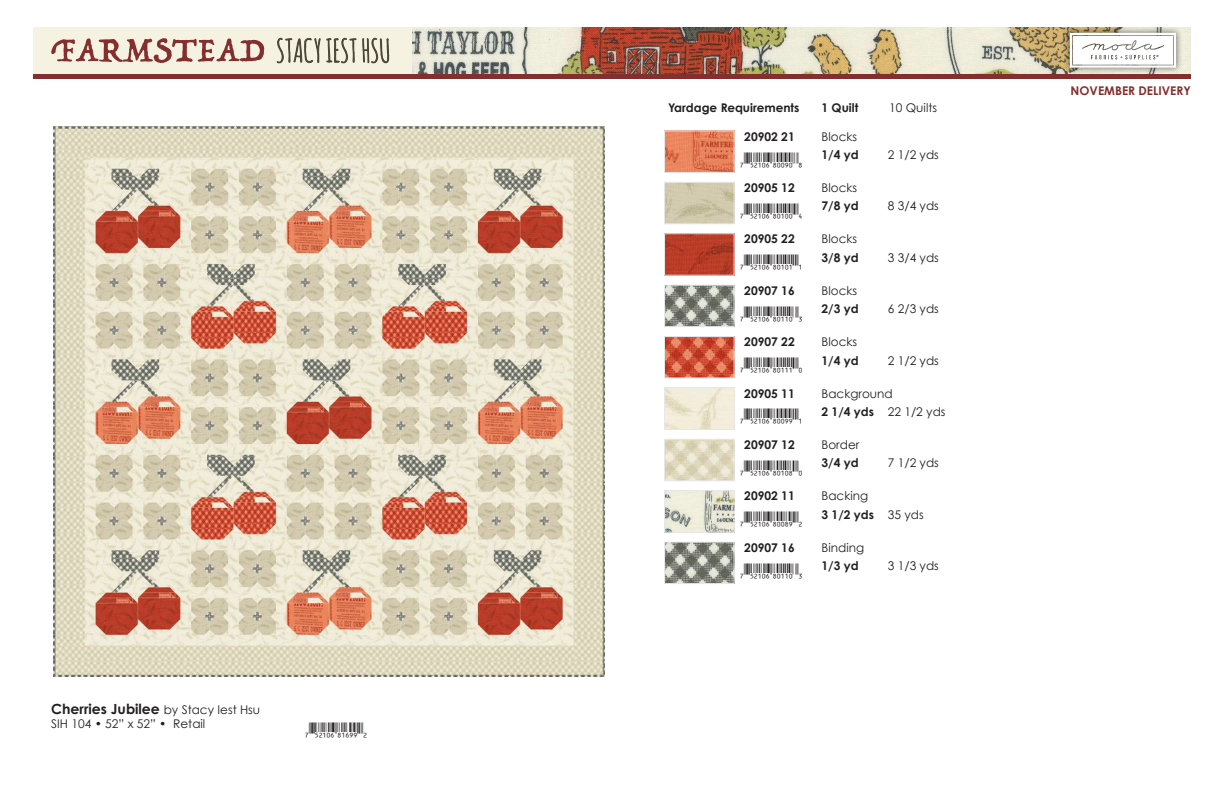
<style>
.page{position:relative;width:1224px;height:792px;background:#fff}
.page>*{position:absolute;margin:0;border:0;box-sizing:border-box;transform-origin:0 0}
.t1{font:16px "UPC Aa";color:#231f20}
.t2{font:700 14px "Century Gothic Pro";color:#231f20}
.t3{font:12px "Century Gothic";color:#231f20}
.t4{font:700 12px "Century Gothic Pro";color:#231f20}
.t5{font:12px "Century Gothic Pro";color:#231f20}
.t6{font:700 12px "Century Gothic";color:#231f20}
.t7{font:700 12px "Century Gothic";color:#852e2e}
.s1{font-family:"Century Gothic";font-weight:400;font-size:12px}
.s2{font-family:"Century Gothic Pro"}
.s3{font-weight:700}
.s4{font-weight:400}
</style>
<div class="page">
<img style="left:412px;top:27px;width:779px;height:47px">
<div style="left:33px;top:27px;width:379px;height:47px;background:#f5f2e1"></div>
<div style="left:33px;top:74px;width:1158px;height:5px;background:#852e2e"></div>
<div style="left:1063px;top:26px;width:119px;height:48px;background:#231f20;opacity:.75"></div>
<svg style="left:1070px;top:33px;width:106px;height:35px"></svg>
<svg style="left:277px;top:38px;width:43px;height:25px"></svg>
<svg style="left:327px;top:38px;width:29px;height:25px"></svg>
<svg style="left:363px;top:38px;width:26px;height:25px"></svg>
<svg style="left:51px;top:38px;width:213px;height:25px"></svg>
<img style="left:666px;top:132px;width:67px;height:39px">
<div style="left:664px;top:130px;width:71px;height:43px;border:1px solid #e6e7e9"></div>
<img style="left:666px;top:389px;width:67px;height:39px">
<div style="left:664px;top:387px;width:71px;height:43px;border:1px solid #e6e7e9"></div>
<img style="left:666px;top:184px;width:67px;height:38px">
<div style="left:664px;top:182px;width:71px;height:42px;border:1px solid #e6e7e9"></div>
<img style="left:666px;top:235px;width:67px;height:39px">
<div style="left:664px;top:233px;width:71px;height:43px;border:1px solid #e6e7e9"></div>
<img style="left:666px;top:441px;width:67px;height:38px">
<div style="left:664px;top:439px;width:71px;height:42px;border:1px solid #e6e7e9"></div>
<img style="left:666px;top:287px;width:67px;height:38px">
<div style="left:664px;top:285px;width:71px;height:42px;border:1px solid #e6e7e9"></div>
<img style="left:666px;top:338px;width:67px;height:38px">
<div style="left:664px;top:336px;width:71px;height:42px;border:1px solid #e6e7e9"></div>
<img style="left:666px;top:492px;width:67px;height:39px">
<div style="left:664px;top:490px;width:71px;height:43px;border:1px solid #e6e7e9"></div>
<img style="left:666px;top:544px;width:67px;height:38px">
<div style="left:664px;top:542px;width:71px;height:42px;border:1px solid #e6e7e9"></div>
<img style="left:53px;top:126px;width:551px;height:551px">
<p class="t2" style="left:51px;top:700px;width:210px">Cherries Jubilee <span class="s1">by Stacy Iest Hsu</span></p>
<p class="t3" style="left:51px;top:717px;width:195px">SIH 104 • 52” x 52” • <span class="s2">Retail $10.00</span></p>
<p class="t1" style="left:309px;top:718px;width:56px">(FCBAG|81699S</p>
<p class="t4" style="left:668px;top:100px;width:133px">Yardage Requirements</p>
<p class="t4" style="left:822px;top:100px;width:38px">1 Quilt</p>
<p class="t5" style="left:889px;top:101px;width:49px">10 Quilts</p>
<p class="t6" style="left:744px;top:129px;width:52px">20902 21</p>
<p class="t3" style="left:822px;top:129px;width:37px">Blocks</p>
<p class="t1" style="left:744px;top:148px;width:56px">(FCBAG|80090Y</p>
<p class="t4" style="left:822px;top:147px;width:39px">1/4 yd</p>
<p class="t5" style="left:888px;top:147px;width:53px">2 1/2 yds</p>
<p class="t6" style="left:744px;top:180px;width:52px">20905 12</p>
<p class="t3" style="left:822px;top:180px;width:37px">Blocks</p>
<p class="t1" style="left:744px;top:199px;width:56px">(FCBAG|80100U</p>
<p class="t4" style="left:822px;top:199px;width:39px">7/8 yd</p>
<p class="t5" style="left:888px;top:199px;width:53px">8 3/4 yds</p>
<p class="t6" style="left:744px;top:231px;width:52px">20905 22</p>
<p class="t3" style="left:822px;top:232px;width:37px">Blocks</p>
<p class="t1" style="left:744px;top:251px;width:56px">(FCBAG|80101R</p>
<p class="t4" style="left:822px;top:250px;width:39px">3/8 yd</p>
<p class="t5" style="left:888px;top:250px;width:53px">3 3/4 yds</p>
<p class="t6" style="left:744px;top:283px;width:52px">20907 16</p>
<p class="t3" style="left:822px;top:283px;width:37px">Blocks</p>
<p class="t1" style="left:744px;top:302px;width:56px">(FCBAG|80110T</p>
<p class="t4" style="left:822px;top:301px;width:39px">2/3 yd</p>
<p class="t5" style="left:888px;top:302px;width:53px">6 2/3 yds</p>
<p class="t6" style="left:744px;top:334px;width:52px">20907 22</p>
<p class="t3" style="left:822px;top:334px;width:37px">Blocks</p>
<p class="t1" style="left:744px;top:353px;width:56px">(FCBAG|80111Q</p>
<p class="t4" style="left:822px;top:353px;width:39px">1/4 yd</p>
<p class="t5" style="left:888px;top:353px;width:53px">2 1/2 yds</p>
<p class="t6" style="left:744px;top:386px;width:52px">20905 11</p>
<p class="t3" style="left:822px;top:386px;width:73px">Background</p>
<p class="t1" style="left:744px;top:405px;width:56px">(FCBAG|80099R</p>
<p class="t5" style="left:822px;top:404px;width:126px"><span class="s3">2 1/4 yds</span> 22 1/2 yds</p>
<p class="t6" style="left:744px;top:437px;width:52px">20907 12</p>
<p class="t3" style="left:822px;top:437px;width:39px">Border</p>
<p class="t1" style="left:744px;top:456px;width:56px">(FCBAG|80108Q</p>
<p class="t4" style="left:822px;top:456px;width:39px">3/4 yd</p>
<p class="t5" style="left:888px;top:456px;width:53px">7 1/2 yds</p>
<p class="t6" style="left:744px;top:488px;width:52px">20902 11</p>
<p class="t3" style="left:822px;top:489px;width:48px">Backing</p>
<p class="t1" style="left:744px;top:507px;width:56px">(FCBAG|80089S</p>
<p class="t4" style="left:822px;top:507px;width:104px">3 1/2 yds <span class="s4">35 yds</span></p>
<p class="t6" style="left:744px;top:540px;width:52px">20907 16</p>
<p class="t3" style="left:822px;top:540px;width:44px">Binding</p>
<p class="t1" style="left:744px;top:559px;width:56px">(FCBAG|80110T</p>
<p class="t4" style="left:822px;top:558px;width:39px">1/3 yd</p>
<p class="t5" style="left:888px;top:558px;width:53px">3 1/3 yds</p>
<p class="t7" style="left:1071px;top:83px;width:122px">NOVEMBER DELIVERY</p>
</div>
